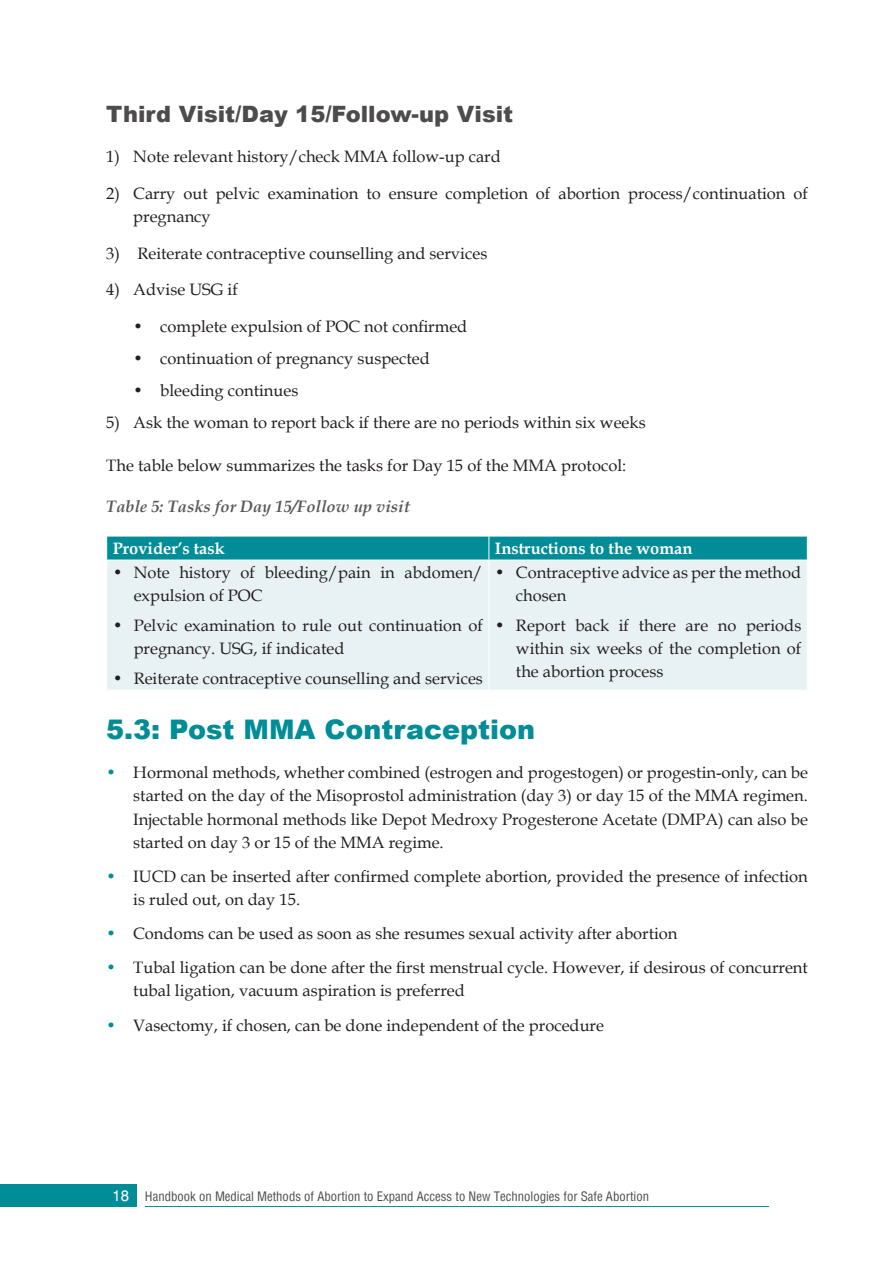
<style>
.page{position:relative;width:893px;height:1263px;background:#fff}
.page>*{position:absolute;margin:0;border:0;box-sizing:border-box;transform-origin:0 0}
.t1{font:27px "Arial MT Black";color:#008d97}
.t2{font:22.5px "Arial MT Black";color:#4e4b4c}
.t3{font:16.5px/23.2px "Book Antiqua";color:#241f1f}
.t4{font:700 16.5px "Book Antiqua";color:#fff}
.t5{font:italic 700 16.5px "Book Antiqua";color:#5a5758}
.t6{font:condensed 12.75px "Helvetica";color:#4e4b4c}
.s1{color:#008d97}
.s2{font-stretch:normal;font-size:15px;color:#fff}
</style>
<div class="page">
<div style="left:0;top:1185px;width:136px;height:22px;background:#008d97"></div>
<hr style="left:145px;top:1206px;width:624px;height:1px;background:#008d97">
<div style="left:107px;top:561px;width:700px;height:129px;background:#e8f2f4"></div>
<hr style="left:489px;top:560px;width:1px;height:130px;background:#fff">
<svg style="left:106px;top:536px;width:702px;height:24px;background:#0c929b"></svg>
<h2 class="t2" style="left:106px;top:100px;width:408px">Third Visit/Day 15/Follow-up Visit</h2>
<p class="t3" style="left:106px;top:144px;width:396px">1) Note relevant history/check MMA follow-up card</p>
<p class="t3" style="left:133px;top:181px;width:676px;text-indent:-27px">2) Carry out pelvic examination to ensure completion of abortion process/continuation of pregnancy</p>
<p class="t3" style="left:106px;top:241px;width:382px">3) Reiterate contraceptive counselling and services</p>
<p class="t3" style="left:106px;top:278px;width:133px">4) Advise USG if</p>
<p class="t3" style="left:133px;top:314px;width:336px">• complete expulsion of POC not confirmed</p>
<p class="t3" style="left:133px;top:346px;width:298px">• continuation of pregnancy suspected</p>
<p class="t3" style="left:133px;top:378px;width:167px">• bleeding continues</p>
<p class="t3" style="left:106px;top:410px;width:541px">5) Ask the woman to report back if there are no periods within six weeks</p>
<p class="t3" style="left:106px;top:454px;width:521px">The table below summarizes the tasks for Day 15 of the MMA protocol:</p>
<p class="t5" style="left:106px;top:495px;width:305px">Table 5: Tasks for Day 15/Follow up visit</p>
<p class="t4" style="left:113px;top:537px;width:114px">Provider’s task</p>
<p class="t4" style="left:495px;top:537px;width:199px">Instructions to the woman</p>
<p class="t3" style="left:134px;top:560px;width:351px;text-indent:-21px">• Note history of bleeding/pain in abdomen/ expulsion of POC</p>
<p class="t3" style="left:134px;top:613px;width:351px;text-indent:-21px">• Pelvic examination to rule out continuation of pregnancy. USG, if indicated</p>
<p class="t3" style="left:113px;top:666px;width:372px">• Reiterate contraceptive counselling and services</p>
<p class="t3" style="left:516px;top:560px;width:287px;text-indent:-21px">• Contraceptive advice as per the method chosen</p>
<p class="t3" style="left:516px;top:613px;width:287px;text-align:justify;text-indent:-21px">• Report back if there are no periods within six weeks of the completion of the abortion process</p>
<h1 class="t1" style="left:106px;top:712px;width:430px">5.3: Post MMA Contraception</h1>
<p class="t3" style="left:133px;top:760px;width:676px;text-align:justify;text-indent:-27px"><span class="s1">•</span> Hormonal methods, whether combined (estrogen and progestogen) or progestin-only, can be started on the day of the Misoprostol administration (day 3) or day 15 of the MMA regimen.<br>Injectable hormonal methods like Depot Medroxy Progesterone Acetate (DMPA) can also be started on day 3 or 15 of the MMA regime.</p>
<p class="t3" style="left:133px;top:864px;width:676px;text-indent:-27px"><span class="s1">•</span> IUCD can be inserted after confirmed complete abortion, provided the presence of infection is ruled out, on day 15.</p>
<p class="t3" style="left:106px;top:921px;width:573px"><span class="s1">•</span> Condoms can be used as soon as she resumes sexual activity after abortion</p>
<p class="t3" style="left:133px;top:955px;width:676px;text-indent:-27px"><span class="s1">•</span> Tubal ligation can be done after the first menstrual cycle. However, if desirous of concurrent tubal ligation, vacuum aspiration is preferred</p>
<p class="t3" style="left:106px;top:1013px;width:499px"><span class="s1">•</span> Vasectomy, if chosen, can be done independent of the procedure</p>
<p class="t6" style="left:112px;top:1188px;width:538px"><span class="s2">18</span> Handbook on Medical Methods of Abortion to Expand Access to New Technologies for Safe Abortion</p>
</div>
